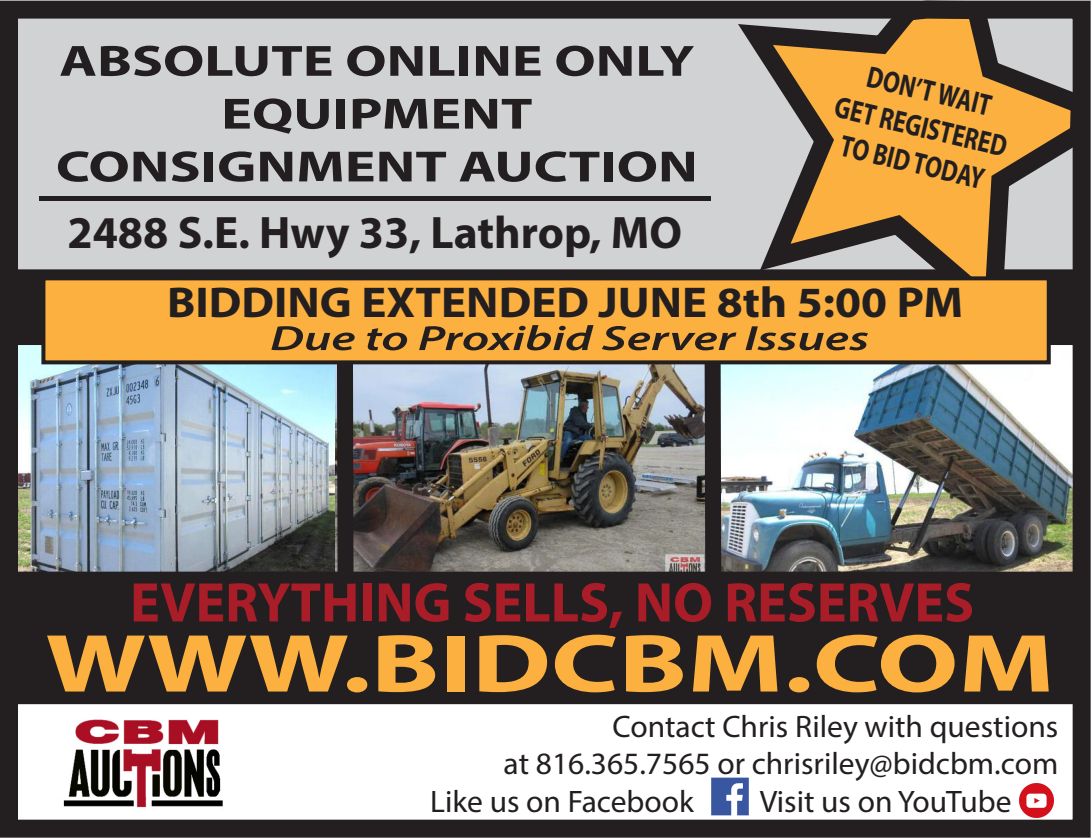
<style>
.page{position:relative;width:1092px;height:839px;background:#fff}
.page>*{position:absolute;margin:0;border:0;box-sizing:border-box;transform-origin:0 0}
.t1{font:700 83.2px "Myriad Pro";color:#fbb03f;scale:1.37 1}
.t2{font:700 56.4px "Myriad Pro";color:#a81d27}
.t3{font:700 45.6px "Myriad Pro";color:#231f20}
.t4{font:700 44px/52.8px "Myriad Pro";color:#231f20;text-align:center;scale:1.31 1}
.t5{font:700 43.2px "Myriad Pro";color:#231f20;scale:1.08 1}
.t6{font:italic 600 35.2px "Myriad Pro";color:#231f20;scale:1.43 1}
.t7{font:31.2px "Myriad Pro";color:#231f20}
.t8{font:700 30.4px/36.4px "Myriad Pro";color:#231f20;text-align:center;scale:.77 1}
</style>
<div class="page">
<img style="left:19px;top:345px;width:317px;height:227px">
<img style="left:336px;top:364px;width:368px;height:208px">
<img style="left:721px;top:345px;width:350px;height:227px">
<div style="left:16px;top:5px;width:1065px;height:327px;background:#d1d2d4"></div>
<div style="left:10px;top:572px;width:1073px;height:132px;background:#231f20"></div>
<div style="left:0;top:269px;width:1082px;height:76px;border:18px solid #231f20"></div>
<div style="left:40px;top:196px;width:671px;height:5px;background:#231f20"></div>
<img style="left:63px;top:719px;width:160px;height:89px">
<div style="left:0;top:1px;width:1090px;height:837px;border:18px solid #231f20"></div>
<img style="left:1019px;top:784px;width:34px;height:33px">
<div style="left:337px;top:327px;width:16px;height:256px;background:#231f20"></div>
<img style="left:711px;top:778px;width:38px;height:38px">
<div style="left:704px;top:335px;width:17px;height:239px;background:#231f20"></div>
<svg style="left:720px;top:0;width:371px;height:345px"></svg>
<div style="left:41px;top:276px;width:1009px;height:88px;background:#fbb03f;border:4px solid #231f20"></div>
<h3 class="t4" style="left:56px;top:33px;width:491px">ABSOLUTE ONLINE ONLY<br>EQUIPMENT<br>CONSIGNMENT AUCTION</h3>
<h3 class="t3" style="left:67px;top:203px;width:616px">2488 S.E. Hwy 33, Lathrop, MO</h3>
<p class="t8" style="left:847px;top:53px;width:230px;rotate:13deg">DON’T WAIT<br>GET REGISTERED<br>TO BID TODAY</p>
<h3 class="t5" style="left:167px;top:275px;width:738px">BIDDING EXTENDED JUNE 8th 5:00 PM</h3>
<p class="t6" style="left:270px;top:316px;width:420px">Due to Proxibid Server Issues</p>
<h2 class="t2" style="left:130px;top:566px;width:845px">EVERYTHING SELLS, NO RESERVES</h2>
<h1 class="t1" style="left:45px;top:609px;width:738px">WWW.BIDCBM.COM</h1>
<p class="t7" style="left:612px;top:707px;width:447px">Contact Chris Riley with questions</p>
<p class="t7" style="left:503px;top:744px;width:556px">at 816.365.7565 or chrisriley@bidcbm.com</p>
<p class="t7" style="left:430px;top:782px;width:265px">Like us on Facebook</p>
<p class="t7" style="left:759px;top:782px;width:253px">Visit us on YouTube</p>
</div>
